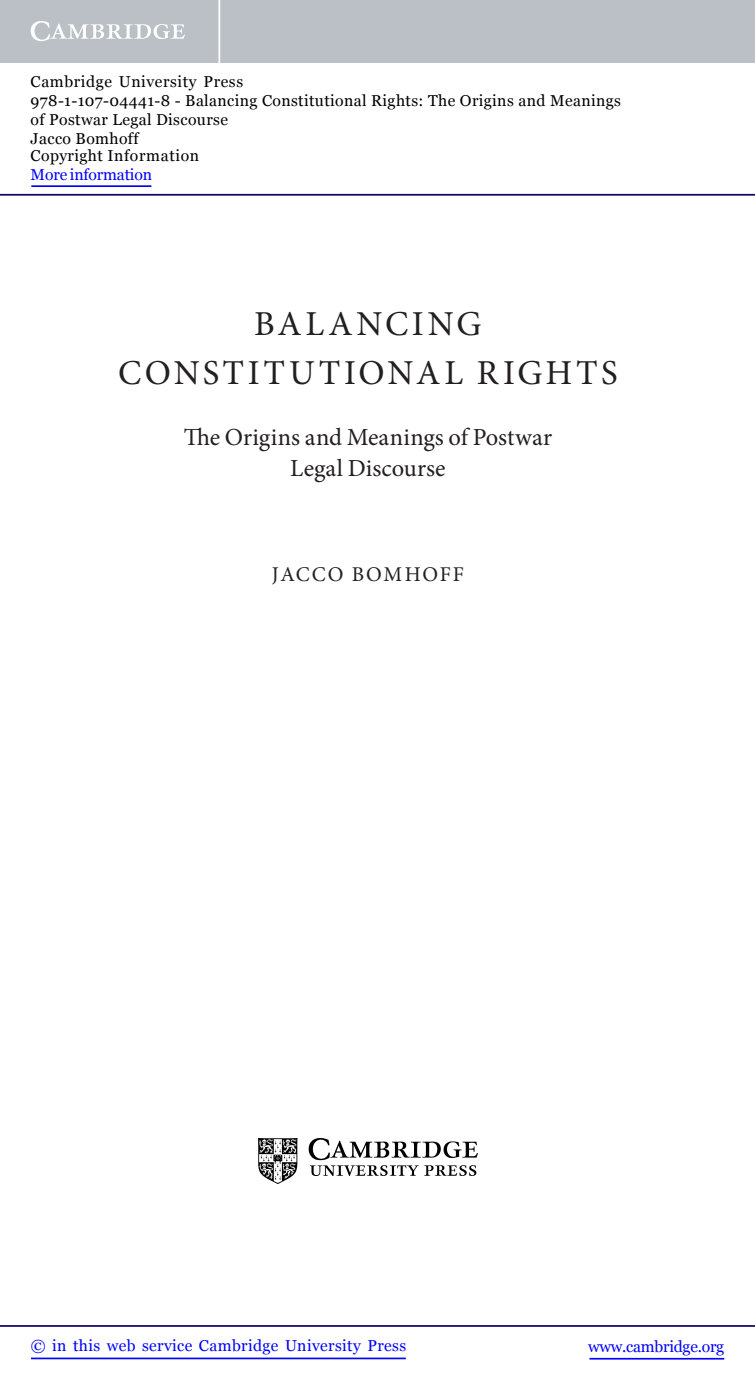
<style>
.page{position:relative;width:755px;height:1385px;background:#fff}
.page>*{position:absolute;margin:0;border:0;box-sizing:border-box;transform-origin:0 0}
.t1{font:35px/49px "Minion Pro";color:#231f20;text-align:center}
.t2{font:24.5px/31.5px "Minion Pro";letter-spacing:-.01em;color:#231f20;text-align:center}
.t3{font:21px "Minion Pro";color:#231f20}
.t4{font:15.75px/18.6px "Georgia";letter-spacing:.025em;color:#000}
.t5{font:15.75px "Georgia";letter-spacing:.025em;color:#00f}
.t6{font:15.75px "Georgia";letter-spacing:-.015em;color:#00f}
.t7{font:15.75px "Georgia";letter-spacing:-.01em;color:#00f}
</style>
<div class="page">
<img style="left:258px;top:1139px;width:219px;height:45px">
<hr style="left:589px;top:1358px;width:134px;height:1px;background:#00f">
<hr style="left:0;top:1325px;width:754px;height:2px;background:#150666">
<hr style="left:31px;top:1357px;width:374px;height:2px;background:#00f">
<div style="left:0;top:0;width:754px;height:63px;background:#bac0c6"></div>
<svg style="left:31px;top:21px;width:154px;height:20px"></svg>
<hr style="left:218px;top:0;width:2px;height:63px;background:#fff">
<hr style="left:0;top:194px;width:754px;height:2px;background:#150666">
<hr style="left:31px;top:185px;width:120px;height:2px;background:#00f">
<p class="t4" style="left:31px;top:72px;width:591px">Cambridge University Press<br>978-1-107-04441-8 - Balancing Constitutional Rights: The Origins and Meanings of Postwar Legal Discourse<br>Jacco Bomhoff<br>Copyright Information</p>
<p class="t7" style="left:31px;top:166px;width:123px">More information</p>
<h1 class="t1" style="left:118px;top:302px;width:500px">BALANCING<br>CONSTITUTIONAL R IGHTS</h1>
<h2 class="t2" style="left:183px;top:423px;width:370px">The Origins and Meanings of Postwar<br>Legal Discourse</h2>
<h3 class="t3" style="left:272px;top:566px;width:193px">JACCO BOMHOFF</h3>
<p class="t5" style="left:31px;top:1337px;width:376px">© in this web service Cambridge University Press</p>
<p class="t6" style="left:587px;top:1337px;width:137px">www.cambridge.org</p>
</div>
